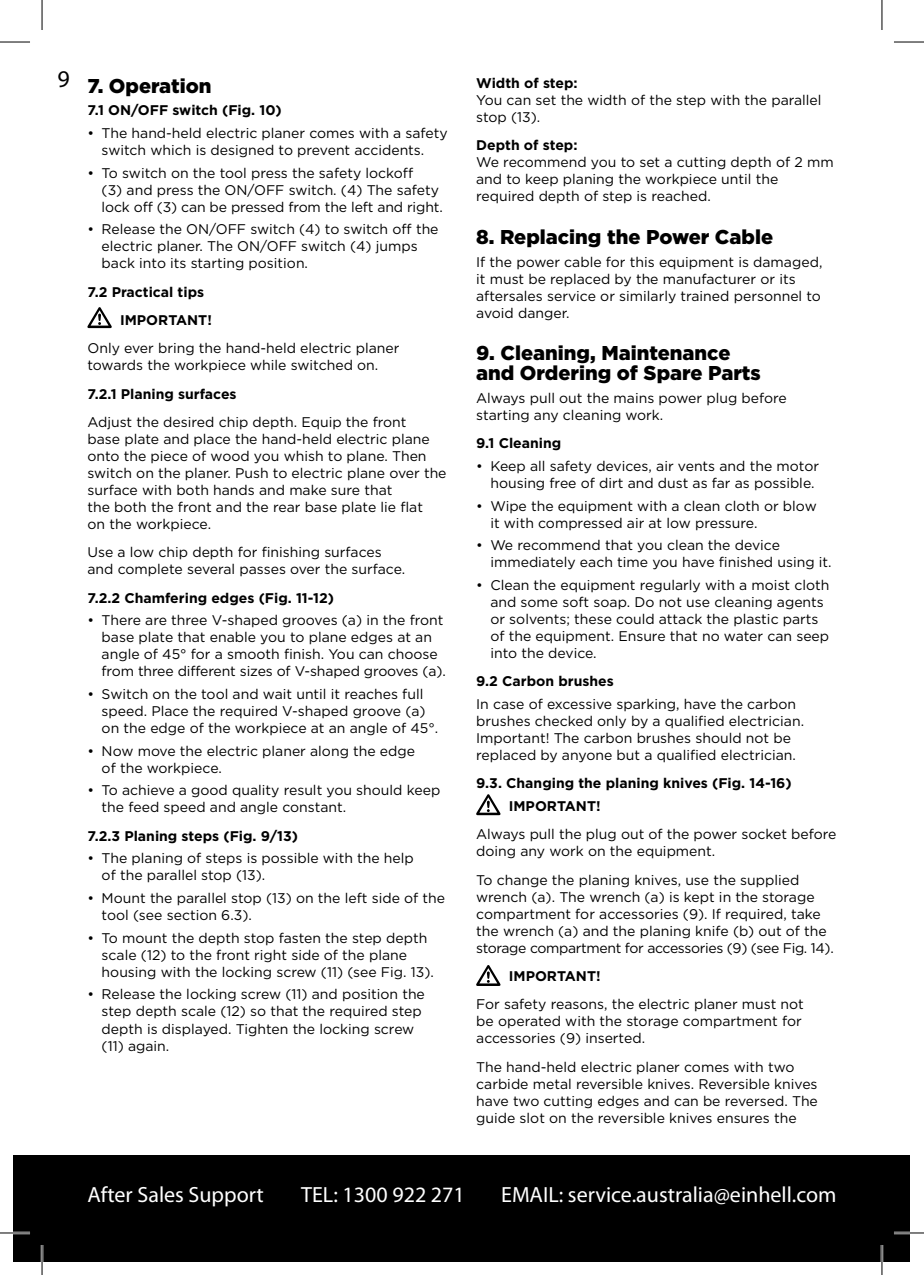
<style>
.page{position:relative;width:924px;height:1275px;background:#fff}
.page>*{position:absolute;margin:0;border:0;box-sizing:border-box;transform-origin:0 0}
.t1{font:24px "Myriad Pro";color:#000}
.t2{font:22px "Myriad Pro";color:#fff}
.t3{font:900 20px/20px "Gotham";color:#000}
.t4{font:14px/17px "Gotham";color:#000}
.t5{font:700 14px/28.4px "Gotham";color:#000}
</style>
<div class="page">
<div style="left:14px;top:1154px;width:895px;height:107px;background:#000"></div>
<svg style="left:87px;top:307px;width:25px;height:21px"></svg>
<svg style="left:476px;top:794px;width:24px;height:21px"></svg>
<svg style="left:476px;top:965px;width:24px;height:21px"></svg>
<hr style="left:0;top:1231px;width:30px;height:3px;background:#fff">
<hr style="left:893px;top:1231px;width:30px;height:3px;background:#fff">
<hr style="left:41px;top:1245px;width:2px;height:30px;background:#fff">
<hr style="left:880px;top:1245px;width:2px;height:30px;background:#fff">
<hr style="left:0;top:42px;width:30px;height:1px;background:#000">
<hr style="left:893px;top:42px;width:30px;height:1px;background:#000">
<hr style="left:0;top:1232px;width:30px;height:1px;background:#000">
<hr style="left:893px;top:1232px;width:30px;height:1px;background:#000">
<hr style="left:42px;top:0;width:1px;height:30px;background:#000">
<hr style="left:42px;top:1245px;width:1px;height:30px;background:#000">
<hr style="left:881px;top:0;width:1px;height:30px;background:#000">
<hr style="left:881px;top:1245px;width:1px;height:30px;background:#000">
<h1 class="t1" style="left:58px;top:64px;width:14px">9</h1>
<h3 class="t3" style="left:87px;top:75px;width:126px">7. Operation</h3>
<p class="t5" style="left:87px;top:96px;width:196px">7.1 ON/OFF switch (Fig. 10)</p>
<p class="t4" style="left:102px;top:124px;width:347px;text-indent:-14px">• The hand-held electric planer comes with a safety switch which is designed to prevent accidents.</p>
<p class="t4" style="left:102px;top:164px;width:342px;text-indent:-14px">• To switch on the tool press the safety lockoff<br>(3) and press the ON/OFF switch. (4) The safety lock off (3) can be pressed from the left and right.</p>
<p class="t4" style="left:102px;top:221px;width:338px;text-indent:-14px">• Release the ON/OFF switch (4) to switch off the electric planer. The ON/OFF switch (4) jumps back into its starting position.</p>
<p class="t5" style="left:120px;top:277px;width:93px;text-indent:-33px">7.2 Practical tips<br>IMPORTANT!</p>
<p class="t4" style="left:87px;top:340px;width:313px">Only ever bring the hand-held electric planer towards the workpiece while switched on.</p>
<p class="t5" style="left:87px;top:379px;width:151px">7.2.1 Planing surfaces</p>
<p class="t4" style="left:87px;top:413px;width:360px">Adjust the desired chip depth. Equip the front<br>base plate and place the hand-held electric plane onto the piece of wood you whish to plane. Then switch on the planer. Push to electric plane over the surface with both hands and make sure that<br>the both the front and the rear base plate lie flat<br>on the workpiece.</p>
<p class="t4" style="left:87px;top:543px;width:319px">Use a low chip depth for finishing surfaces and complete several passes over the surface.</p>
<p class="t5" style="left:87px;top:583px;width:248px">7.2.2 Chamfering edges (Fig. 11-12)</p>
<p class="t4" style="left:102px;top:611px;width:345px;text-indent:-14px">• There are three V-shaped grooves (a) in the front base plate that enable you to plane edges at an angle of 45° for a smooth finish. You can choose from three different sizes of V-shaped grooves (a).</p>
<p class="t4" style="left:102px;top:685px;width:338px;text-indent:-14px">• Switch on the tool and wait until it reaches full speed. Place the required V-shaped groove (a) on the edge of the workpiece at an angle of 45°.</p>
<p class="t4" style="left:102px;top:742px;width:315px;text-indent:-14px">• Now move the electric planer along the edge of the workpiece.</p>
<p class="t4" style="left:102px;top:781px;width:340px;text-indent:-14px">• To achieve a good quality result you should keep the feed speed and angle constant.</p>
<p class="t5" style="left:87px;top:821px;width:212px">7.2.3 Planing steps (Fig. 9/13)</p>
<p class="t4" style="left:102px;top:849px;width:313px;text-indent:-14px">• The planing of steps is possible with the help of the parallel stop (13).</p>
<p class="t4" style="left:102px;top:889px;width:345px;text-indent:-14px">• Mount the parallel stop (13) on the left side of the tool (see section 6.3).</p>
<p class="t4" style="left:102px;top:929px;width:333px;text-indent:-14px">• To mount the depth stop fasten the step depth scale (12) to the front right side of the plane housing with the locking screw (11) (see Fig. 13).</p>
<p class="t4" style="left:102px;top:985px;width:324px;text-indent:-14px">• Release the locking screw (11) and position the step depth scale (12) so that the required step depth is displayed. Tighten the locking screw (11) again.</p>
<p class="t5" style="left:476px;top:68px;width:103px">Width of step:</p>
<p class="t4" style="left:476px;top:91px;width:347px">You can set the width of the step with the parallel stop (13).</p>
<p class="t5" style="left:476px;top:130px;width:103px">Depth of step:</p>
<p class="t4" style="left:476px;top:153px;width:359px">We recommend you to set a cutting depth of 2 mm and to keep planing the workpiece until the required depth of step is reached.</p>
<h3 class="t3" style="left:476px;top:226px;width:298px">8. Replacing the Power Cable</h3>
<p class="t4" style="left:476px;top:253px;width:347px">If the power cable for this equipment is damaged, it must be replaced by the manufacturer or its aftersales service or similarly trained personnel to avoid danger.</p>
<h3 class="t3" style="left:476px;top:342px;width:286px">9. Cleaning, Maintenance and Ordering of Spare Parts</h3>
<p class="t4" style="left:476px;top:389px;width:312px">Always pull out the mains power plug before starting any cleaning work.</p>
<p class="t5" style="left:476px;top:429px;width:87px">9.1 Cleaning</p>
<p class="t4" style="left:490px;top:457px;width:330px;text-indent:-14px">• Keep all safety devices, air vents and the motor housing free of dirt and dust as far as possible.</p>
<p class="t4" style="left:490px;top:497px;width:328px;text-indent:-14px">• Wipe the equipment with a clean cloth or blow it with compressed air at low pressure.</p>
<p class="t4" style="left:490px;top:536px;width:342px;text-indent:-14px">• We recommend that you clean the device immediately each time you have finished using it.</p>
<p class="t4" style="left:490px;top:576px;width:340px;text-indent:-14px">• Clean the equipment regularly with a moist cloth and some soft soap. Do not use cleaning agents or solvents; these could attack the plastic parts of the equipment. Ensure that no water can seep into the device.</p>
<p class="t5" style="left:476px;top:667px;width:139px">9.2 Carbon brushes</p>
<p class="t4" style="left:476px;top:695px;width:329px">In case of excessive sparking, have the carbon brushes checked only by a qualified electrician.<br>Important! The carbon brushes should not be replaced by anyone but a qualified electrician.</p>
<p class="t5" style="left:508px;top:771px;width:284px;line-height:22.6px;text-indent:-33px">9.3. Changing the planing knives (Fig. 14-16)<br>IMPORTANT!</p>
<p class="t4" style="left:476px;top:825px;width:362px">Always pull the plug out of the power socket before doing any work on the equipment.</p>
<p class="t4" style="left:476px;top:871px;width:359px">To change the planing knives, use the supplied wrench (a). The wrench (a) is kept in the storage compartment for accessories (9). If required, take the wrench (a) and the planing knife (b) out of the storage compartment for accessories (9) (see Fig. 14).</p>
<p class="t5" style="left:508px;top:961px;width:93px">IMPORTANT!</p>
<p class="t4" style="left:476px;top:995px;width:329px">For safety reasons, the electric planer must not be operated with the storage compartment for accessories (9) inserted.</p>
<p class="t4" style="left:476px;top:1058px;width:343px">The hand-held electric planer comes with two carbide metal reversible knives. Reversible knives have two cutting edges and can be reversed. The guide slot on the reversible knives ensures the</p>
<h2 class="t2" style="left:87px;top:1181px;width:178px">After Sales Support</h2>
<h2 class="t2" style="left:301px;top:1181px;width:165px">TEL: 1300 922 271</h2>
<h2 class="t2" style="left:501px;top:1181px;width:336px">EMAIL: service.australia@einhell.com</h2>
</div>
